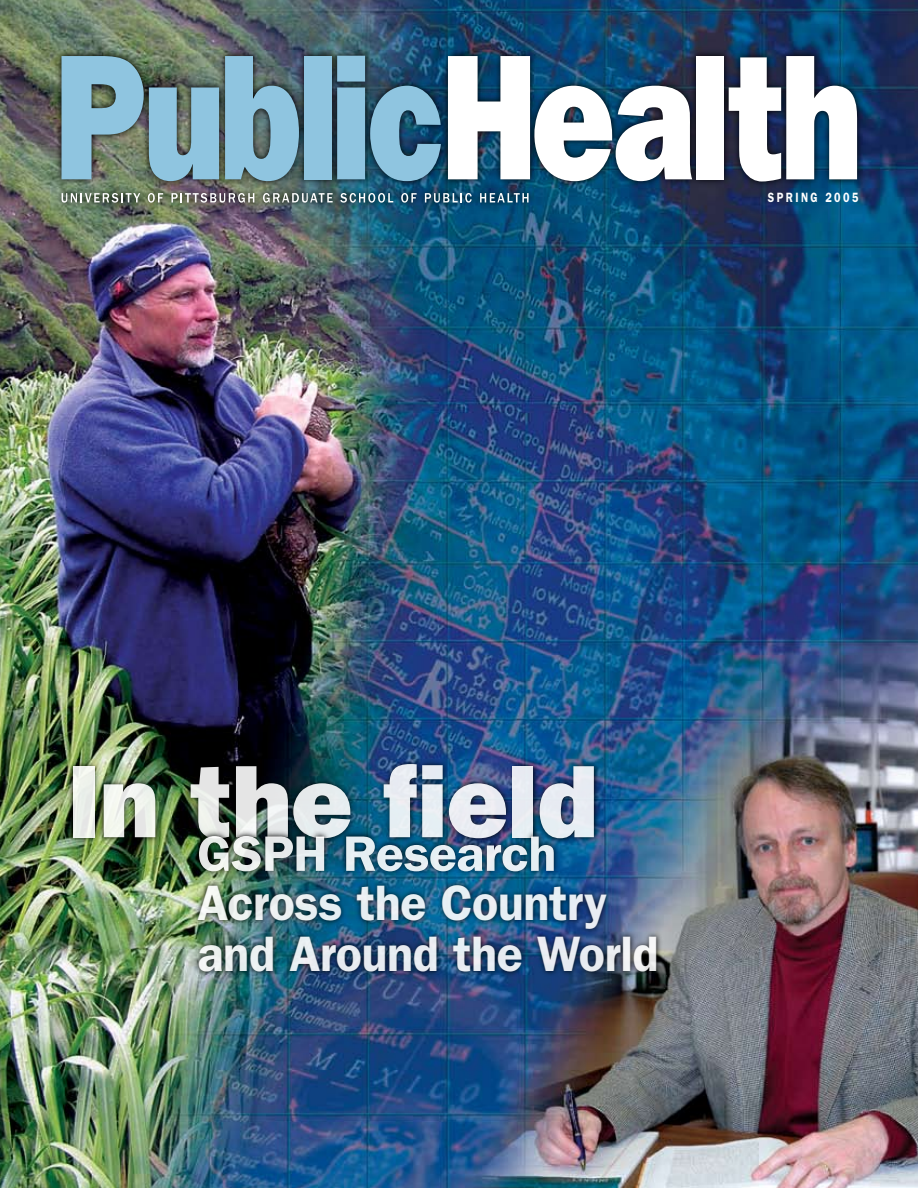
<style>
.page{position:relative;width:918px;height:1188px;background:#fff}
.page>*{position:absolute;margin:0;border:0;box-sizing:border-box;transform-origin:0 0}
.t1{font:800 103.5px "Franklin Gothic";letter-spacing:-.005em;color:#fff}
.t2{font:600 49.95px/50.1px "Franklin Gothic";letter-spacing:-.01em;color:#fff;scale:1.04 1}
.t3{font:600 13.5px "Franklin Gothic";letter-spacing:.22em;color:#fff;scale:.8 1}
</style>
<div class="page">
<img style="left:0;top:0;width:918px;height:1188px">
<img style="left:53px;top:47px;width:813px;height:164px">
<svg style="left:62px;top:56px;width:157px;height:125px;background:#7ea3ac"></svg>
<svg style="left:225px;top:56px;width:74px;height:125px;background:#7aa5b8"></svg>
<div style="left:304px;top:56px;width:28px;height:123px;background:#8fc5e0"></div>
<svg style="left:337px;top:56px;width:104px;height:125px;background:#5d8fab"></svg>
<svg style="left:448px;top:56px;width:244px;height:125px"></svg>
<div style="left:696px;top:56px;width:28px;height:123px;background:#fff"></div>
<svg style="left:729px;top:56px;width:128px;height:126px"></svg>
<svg style="left:62px;top:193px;width:78px;height:10px"></svg>
<svg style="left:148px;top:193px;width:15px;height:10px"></svg>
<svg style="left:171px;top:193px;width:83px;height:10px"></svg>
<svg style="left:263px;top:193px;width:70px;height:10px"></svg>
<svg style="left:340px;top:193px;width:53px;height:10px"></svg>
<svg style="left:401px;top:193px;width:16px;height:10px"></svg>
<svg style="left:425px;top:193px;width:47px;height:10px"></svg>
<svg style="left:480px;top:193px;width:49px;height:9px"></svg>
<img style="left:66px;top:757px;width:535px;height:88px">
<img style="left:192px;top:829px;width:471px;height:150px">
<p class="t3" style="left:768px;top:190px;width:115px">SPRING 2005</p>
<h1 class="t1" style="left:67px;top:741px;width:533px">In the field</h1>
<p class="t2" style="left:197px;top:829px;width:445px">GSPH Research<br>Across the Country and Around the World</p>
</div>
